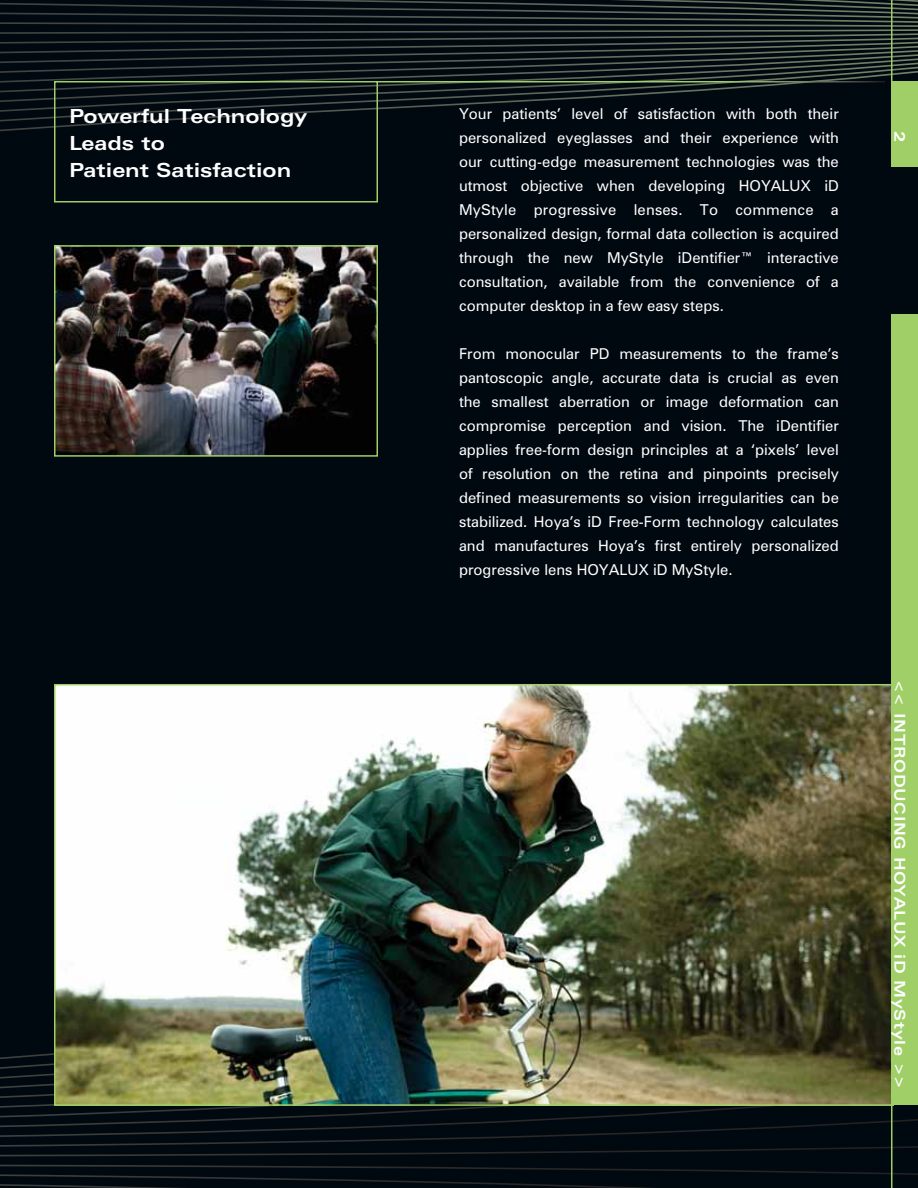
<style>
.page{position:relative;width:918px;height:1188px;background:#000810}
.page>*{position:absolute;margin:0;border:0;box-sizing:border-box;transform-origin:0 0}
.t1{font:700 expanded 19.5px/27px "Zurich BT";color:#fff}
.t2{font:15px/24px "Zurich BT";color:#fff;text-align:justify}
.t3{font:700 expanded 15px "Zurich BT";letter-spacing:.05em;color:#fff}
</style>
<div class="page">
<svg style="left:0;top:0;width:918px;height:315px"></svg>
<svg style="left:0;top:1053px;width:918px;height:135px"></svg>
<img style="left:57px;top:687px;width:834px;height:416px">
<div style="left:891px;top:81px;width:27px;height:86px;background:#a0cf67"></div>
<div style="left:891px;top:315px;width:27px;height:790px;background:#a0cf67"></div>
<hr style="left:891px;top:988px;width:1px;height:200px;background:#a0cf67">
<hr style="left:891px;top:0;width:1px;height:166px;background:#a0cf67">
<div style="left:54px;top:81px;width:324px;height:121px;border:2px solid #a0cf67"></div>
<hr style="left:378px;top:81px;width:507px;height:1px;background:#fff">
<img style="left:57px;top:248px;width:318px;height:206px">
<div style="left:54px;top:245px;width:324px;height:212px;border:2px solid #a0cf67"></div>
<h1 class="t1" style="left:69px;top:102px;width:240px">Powerful Technology<br>Leads to<br>Patient Satisfaction</h1>
<p class="t2" style="left:459px;top:102px;width:381px">Your patients’ level of satisfaction with both their personalized eyeglasses and their experience with our cutting-edge measurement technologies was the utmost objective when developing HOYALUX iD MyStyle progressive lenses. To commence a personalized design, formal data collection is acquired through the new MyStyle iDentifier™ interactive consultation, available from the convenience of a computer desktop in a few easy steps.</p>
<p class="t2" style="left:459px;top:342px;width:381px">From monocular PD measurements to the frame’s pantoscopic angle, accurate data is crucial as even the smallest aberration or image deformation can compromise perception and vision. The iDentifier applies free-form design principles at a ‘pixels’ level of resolution on the retina and pinpoints precisely defined measurements so vision irregularities can be stabilized. Hoya’s iD Free-Form technology calculates and manufactures Hoya’s first entirely personalized progressive lens HOYALUX iD MyStyle.</p>
<p class="t3" style="left:909px;top:131px;width:13px;rotate:90deg">2</p>
<p class="t3" style="left:909px;top:680px;width:410px;rotate:90deg">&lt;&lt; INTRODUCING HOYALUX iD MyStyle &gt;&gt;</p>
</div>
